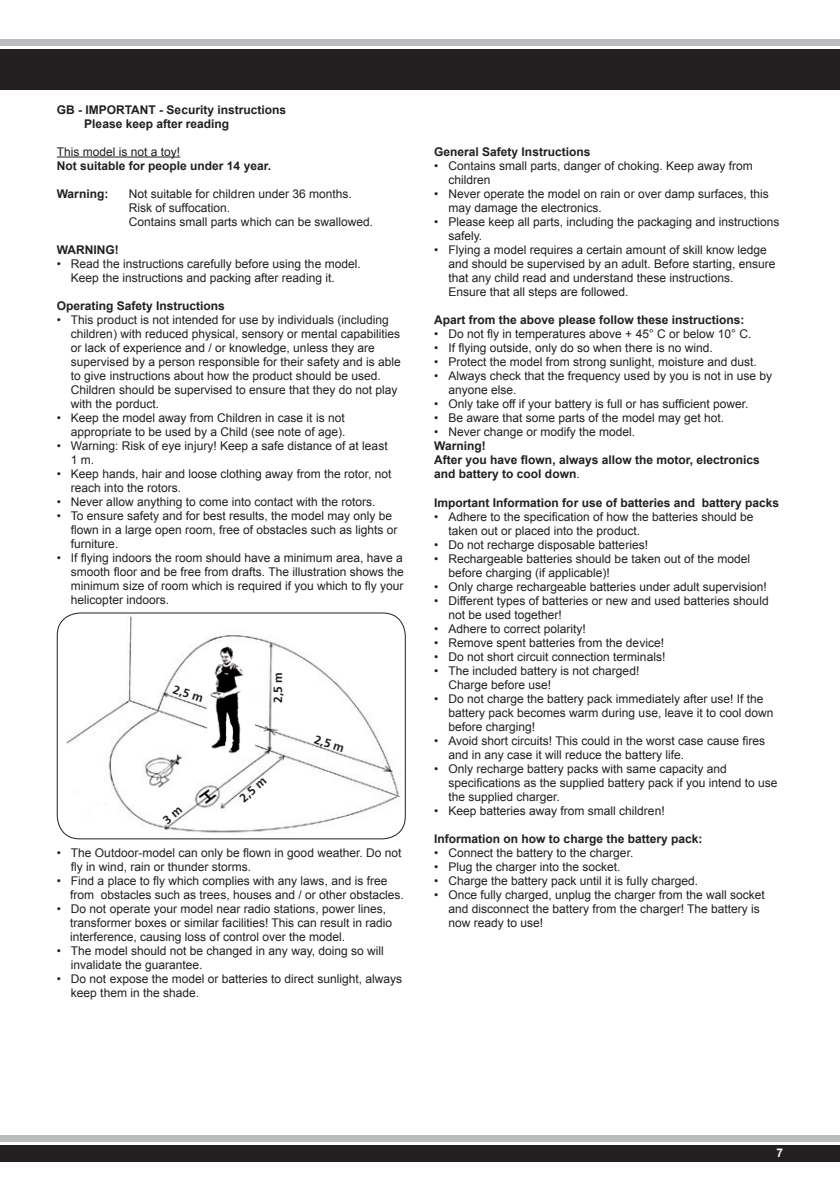
<style>
.page{position:relative;width:840px;height:1191px;background:#fff}
.page>*{position:absolute;margin:0;border:0;box-sizing:border-box;transform-origin:0 0}
.t1{font:12px/14px "Arial";color:#231f20}
.t2{font:700 12px/14px "Arial";color:#231f20}
.t3{font:700 12px "Frutiger LT";color:#231f20}
.t4{font:700 12px "Arial";color:#fff}
.s1{font-weight:400}
</style>
<div class="page">
<div style="left:0;top:1135px;width:839px;height:6px;background:#babbbe"></div>
<div style="left:0;top:1145px;width:839px;height:16px;background:#231f20"></div>
<div style="left:0;top:40px;width:839px;height:6px;background:#babbbe"></div>
<div style="left:0;top:50px;width:839px;height:40px;background:#231f20"></div>
<hr style="left:57px;top:157px;width:123px;height:1px;background:#231f20">
<img style="left:57px;top:613px;width:347px;height:226px">
<div style="left:57px;top:612px;width:348px;height:227px;border:1px solid #231f20;border-radius:23px"></div>
<img style="left:207px;top:645px;width:48px;height:110px">
<svg style="left:162px;top:806px;width:20px;height:18px"></svg>
<p class="t2" style="left:84px;top:103px;width:203px;text-indent:-28px">GB - IMPORTANT - Security instructions<br>Please keep after reading</p>
<p class="t1" style="left:57px;top:145px;width:125px">This model is not a toy!</p>
<p class="t2" style="left:57px;top:159px;width:216px">Not suitable for people under 14 year.</p>
<p class="t2" style="left:57px;top:187px;width:53px">Warning:</p>
<p class="t1" style="left:129px;top:187px;width:246px">Not suitable for children under 36 months.<br>Risk of suffocation.<br>Contains small parts which can be swallowed.</p>
<p class="t2" style="left:57px;top:243px;width:63px">WARNING!</p>
<p class="t1" style="left:71px;top:257px;width:291px;text-indent:-14px">• Read the instructions carefully before using the model.<br>Keep the instructions and packing after reading it.</p>
<p class="t2" style="left:57px;top:299px;width:170px">Operating Safety Instructions</p>
<p class="t1" style="left:71px;top:313px;width:331px;text-indent:-14px">• This product is not intended for use by individuals (including children) with reduced physical, sensory or mental capabilities or lack of experience and / or knowledge, unless they are supervised by a person responsible for their safety and is able to give instructions about how the product should be used.<br>Children should be supervised to ensure that they do not play with the porduct.</p>
<p class="t1" style="left:57px;top:411px;width:290px;text-align:right">• Keep the model away from Children in case it is not appropriate to be used by a Child (see note of age).</p>
<p class="t1" style="left:71px;top:439px;width:318px;text-indent:-14px">• Warning: Risk of eye injury! Keep a safe distance of at least<br>1 m.</p>
<p class="t1" style="left:71px;top:467px;width:322px;text-indent:-14px">• Keep hands, hair and loose clothing away from the rotor, not reach into the rotors.</p>
<p class="t1" style="left:57px;top:495px;width:320px">• Never allow anything to come into contact with the rotors.</p>
<p class="t1" style="left:71px;top:509px;width:328px;text-indent:-14px">• To ensure safety and for best results, the model may only be flown in a large open room, free of obstacles such as lights or furniture.</p>
<p class="t1" style="left:71px;top:551px;width:334px;text-align:justify;text-indent:-14px">• If flying indoors the room should have a minimum area, have a smooth floor and be free from drafts. The illustration shows the minimum size of room which is required if you which to fly your helicopter indoors.</p>
<p class="t3" style="left:176px;top:682px;width:32px;rotate:18deg">2,5 m</p>
<p class="t3" style="left:271px;top:703px;width:32px;rotate:-90deg">2,5 m</p>
<p class="t3" style="left:237px;top:794px;width:32px;rotate:-41deg">2,5 m</p>
<p class="t3" style="left:317px;top:732px;width:32px;rotate:18deg">2,5 m</p>
<p class="t1" style="left:71px;top:845px;width:332px;text-indent:-14px">• The Outdoor-model can only be flown in good weather. Do not fly in wind, rain or thunder storms.</p>
<p class="t1" style="left:70px;top:873px;width:335px;text-indent:-13px">• Find a place to fly which complies with any laws, and is free from obstacles such as trees, houses and / or other obstacles.</p>
<p class="t1" style="left:70px;top:901px;width:323px;text-indent:-13px">• Do not operate your model near radio stations, power lines, transformer boxes or similar facilities! This can result in radio interference, causing loss of control over the model.</p>
<p class="t1" style="left:71px;top:943px;width:314px;text-indent:-14px">• The model should not be changed in any way, doing so will invalidate the guarantee.</p>
<p class="t1" style="left:71px;top:971px;width:332px;text-indent:-14px">• Do not expose the model or batteries to direct sunlight, always keep them in the shade.</p>
<p class="t2" style="left:434px;top:145px;width:158px">General Safety Instructions</p>
<p class="t1" style="left:448px;top:159px;width:306px;text-indent:-14px">• Contains small parts, danger of choking. Keep away from children</p>
<p class="t1" style="left:448px;top:187px;width:322px;text-indent:-14px">• Never operate the model on rain or over damp surfaces, this may damage the electronics.</p>
<p class="t1" style="left:448px;top:215px;width:332px;text-indent:-14px">• Please keep all parts, including the packaging and instructions safely.</p>
<p class="t1" style="left:448px;top:243px;width:328px;text-indent:-14px">• Flying a model requires a certain amount of skill know ledge and should be supervised by an adult. Before starting, ensure that any child read and understand these instructions.<br>Ensure that all steps are followed.</p>
<p class="t2" style="left:434px;top:313px;width:312px">Apart from the above please follow these instructions:</p>
<p class="t1" style="left:434px;top:327px;width:318px">• Do not fly in temperatures above + 45° C or below 10° C.</p>
<p class="t1" style="left:434px;top:341px;width:280px">• If flying outside, only do so when there is no wind.</p>
<p class="t1" style="left:434px;top:355px;width:324px">• Protect the model from strong sunlight, moisture and dust.</p>
<p class="t1" style="left:448px;top:369px;width:325px;text-indent:-14px">• Always check that the frequency used by you is not in use by anyone else.</p>
<p class="t1" style="left:434px;top:397px;width:316px">• Only take off if your battery is full or has sufficient power.</p>
<p class="t1" style="left:434px;top:411px;width:291px">• Be aware that some parts of the model may get hot.</p>
<p class="t1" style="left:434px;top:425px;width:202px">• Never change or modify the model.</p>
<p class="t2" style="left:434px;top:439px;width:327px">Warning!<br>After you have flown, always allow the motor, electronics and battery to cool down<span class="s1">.</span></p>
<p class="t2" style="left:434px;top:496px;width:346px">Important Information for use of batteries and battery packs</p>
<p class="t1" style="left:448px;top:509px;width:306px;text-indent:-14px">• Adhere to the specification of how the batteries should be taken out or placed into the product.</p>
<p class="t1" style="left:434px;top:537px;width:215px">• Do not recharge disposable batteries!</p>
<p class="t1" style="left:448px;top:551px;width:303px;text-indent:-14px">• Rechargeable batteries should be taken out of the model before charging (if applicable)!</p>
<p class="t1" style="left:434px;top:579px;width:334px">• Only charge rechargeable batteries under adult supervision!</p>
<p class="t1" style="left:448px;top:593px;width:321px;text-indent:-14px">• Different types of batteries or new and used batteries should not be used together!</p>
<p class="t1" style="left:434px;top:621px;width:153px">• Adhere to correct polarity!</p>
<p class="t1" style="left:434px;top:635px;width:231px">• Remove spent batteries from the device!</p>
<p class="t1" style="left:434px;top:649px;width:232px">• Do not short circuit connection terminals!</p>
<p class="t1" style="left:448px;top:663px;width:192px;text-indent:-14px">• The included battery is not charged!<br>Charge before use!</p>
<p class="t1" style="left:448px;top:691px;width:326px;text-indent:-14px">• Do not charge the battery pack immediately after use! If the battery pack becomes warm during use, leave it to cool down before charging!</p>
<p class="t1" style="left:448px;top:733px;width:318px;text-indent:-14px">• Avoid short circuits! This could in the worst case cause fires and in any case it will reduce the battery life.</p>
<p class="t1" style="left:448px;top:761px;width:330px;text-indent:-14px">• Only recharge battery packs with same capacity and specifications as the supplied battery pack if you intend to use the supplied charger.</p>
<p class="t1" style="left:434px;top:803px;width:232px">• Keep batteries away from small children!</p>
<p class="t2" style="left:434px;top:832px;width:270px">Information on how to charge the battery pack:</p>
<p class="t1" style="left:434px;top:846px;width:200px">• Connect the battery to the charger.</p>
<p class="t1" style="left:434px;top:860px;width:188px">• Plug the charger into the socket.</p>
<p class="t1" style="left:434px;top:874px;width:265px">• Charge the battery pack until it is fully charged.</p>
<p class="t1" style="left:448px;top:888px;width:318px;text-indent:-14px">• Once fully charged, unplug the charger from the wall socket and disconnect the battery from the charger! The battery is now ready to use!</p>
<p class="t4" style="left:776px;top:1145px;width:8px">7</p>
</div>
